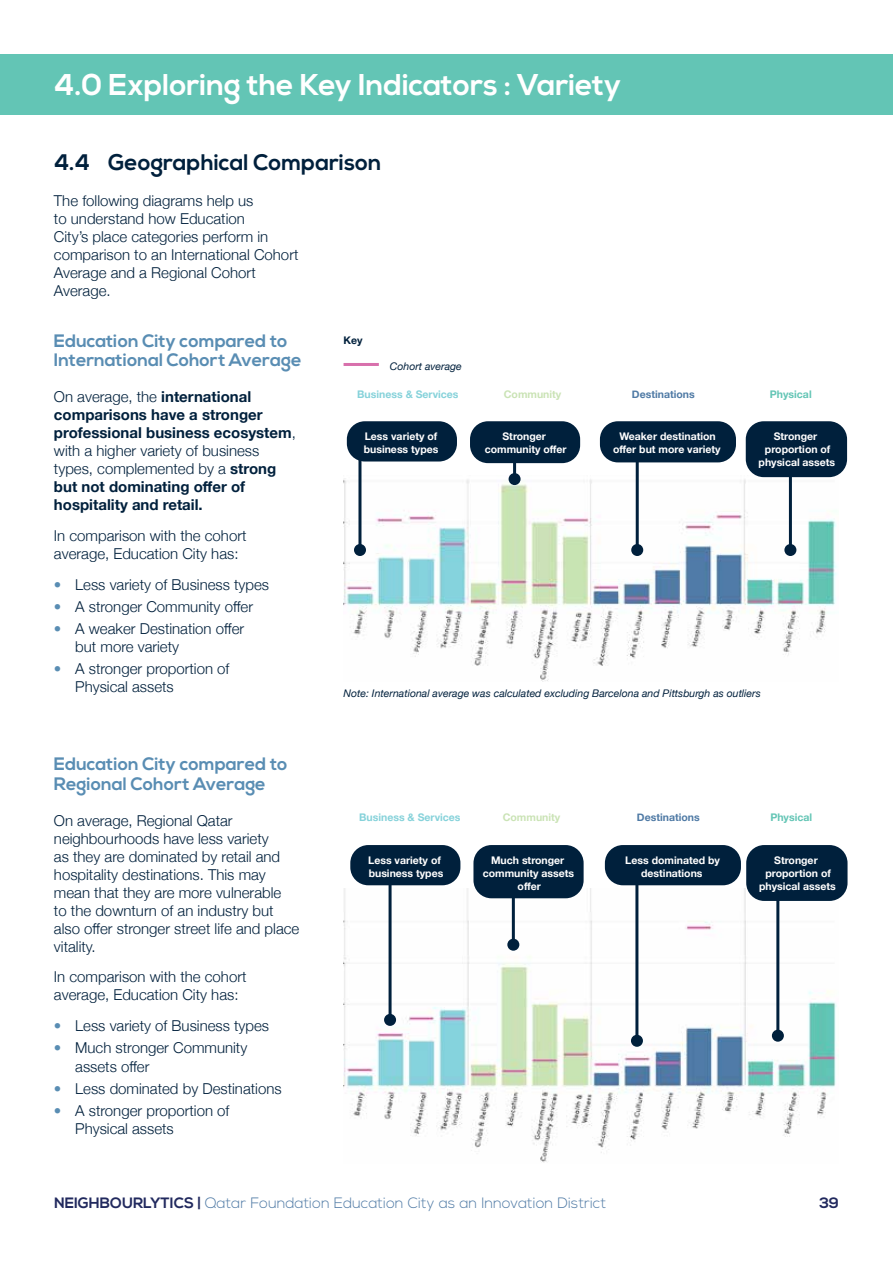
<style>
.page{position:relative;width:893px;height:1263px;background:#fff}
.page>*{position:absolute;margin:0;border:0;box-sizing:border-box;transform-origin:0 0}
.t1{font:700 30px "Nexa";color:#fff}
.t2{font:700 22.5px "Nexa";color:#00203c}
.t3{font:700 18px/19.5px "Nexa";color:#598db3}
.t4{font:300 15px/18px "Helvetica Neue";color:#00203c}
.t5{font:700 15px/18px "Helvetica Neue";color:#00203c}
.t6{font:300 15px "Nexa";color:#4f7aa5}
.t7{font:700 15px "Nexa";color:#21295e}
.t8{font:700 10.5px/13px "Helvetica Neue";color:#fff;text-align:center}
.t9{font:italic 10.5px "Helvetica Neue";color:#00203c}
.t10{font:700 10.5px "Helvetica Neue";color:#86d2da}
.t11{font:700 10.5px "Helvetica Neue";color:#4f7aa5}
.t12{font:700 10.5px "Helvetica Neue";color:#cae3b5}
.t13{font:700 10.5px "Helvetica Neue";color:#63c5b5}
.t14{font:700 10.5px "Helvetica Neue";color:#00203c}
.s1{font-weight:300}
.s2{color:#598db3}
.s3{font-weight:700;color:#21295e}
</style>
<div class="page">
<img style="left:344px;top:475px;width:494px;height:206px">
<div style="left:347px;top:421px;width:110px;height:40px;background:#00203c;border-radius:18px"></div>
<hr style="left:358px;top:458px;width:3px;height:92px;background:#00203c">
<div style="left:354px;top:544px;width:12px;height:12px;background:#00203c;border-radius:50%"></div>
<div style="left:470px;top:421px;width:110px;height:42px;background:#00203c;border-radius:18px"></div>
<hr style="left:513px;top:458px;width:3px;height:21px;background:#00203c">
<div style="left:509px;top:473px;width:12px;height:12px;background:#00203c;border-radius:50%"></div>
<div style="left:600px;top:421px;width:136px;height:41px;background:#00203c;border-radius:18px"></div>
<hr style="left:636px;top:458px;width:3px;height:92px;background:#00203c">
<div style="left:631px;top:544px;width:12px;height:12px;background:#00203c;border-radius:50%"></div>
<div style="left:746px;top:421px;width:101px;height:56px;background:#00203c;border-radius:18px"></div>
<hr style="left:789px;top:472px;width:3px;height:78px;background:#00203c">
<div style="left:784px;top:544px;width:12px;height:12px;background:#00203c;border-radius:50%"></div>
<img style="left:344px;top:888px;width:495px;height:275px">
<div style="left:350px;top:845px;width:110px;height:40px;background:#00203c;border-radius:18px"></div>
<hr style="left:389px;top:882px;width:3px;height:138px;background:#00203c">
<div style="left:384px;top:1014px;width:12px;height:12px;background:#00203c;border-radius:50%"></div>
<div style="left:473px;top:845px;width:111px;height:53px;background:#00203c;border-radius:18px"></div>
<hr style="left:512px;top:895px;width:3px;height:50px;background:#00203c">
<div style="left:507px;top:939px;width:12px;height:12px;background:#00203c;border-radius:50%"></div>
<div style="left:605px;top:845px;width:136px;height:40px;background:#00203c;border-radius:18px"></div>
<hr style="left:635px;top:882px;width:3px;height:159px;background:#00203c">
<div style="left:631px;top:1035px;width:12px;height:12px;background:#00203c;border-radius:50%"></div>
<div style="left:746px;top:845px;width:101px;height:56px;background:#00203c;border-radius:18px"></div>
<hr style="left:776px;top:896px;width:3px;height:140px;background:#00203c">
<div style="left:772px;top:1030px;width:12px;height:12px;background:#00203c;border-radius:50%"></div>
<div style="left:0;top:54px;width:893px;height:60px;background:#63c5b5"></div>
<hr style="left:344px;top:363px;width:35px;height:3px;background:#d870ac">
<h1 class="t1" style="left:54px;top:68px;width:569px">4.0 Exploring the Key Indicators : Variety</h1>
<h2 class="t2" style="left:54px;top:149px;width:329px">4.4 Geographical Comparison</h2>
<p class="t4" style="left:54px;top:190px;width:246px">The following diagrams help us<br>to understand how Education<br>City’s place categories perform in comparison to an International Cohort<br>Average and a Regional Cohort<br>Average.</p>
<p class="t3" style="left:54px;top:331px;width:249px">Education City compared to<br>International Cohort Average</p>
<p class="t14" style="left:344px;top:332px;width:21px">Key</p>
<p class="t9" style="left:390px;top:358px;width:73px">Cohort average</p>
<p class="t5" style="left:54px;top:388px;width:243px"><span class="s1">On average, the</span> international comparisons have a stronger professional business ecosystem<span class="s1">, with a higher variety of business types, complemented by a</span> strong but not dominating offer of hospitality and retail.</p>
<p class="t4" style="left:54px;top:525px;width:194px">In comparison with the cohort average, Education City has:</p>
<p class="t4" style="left:54px;top:574px;width:217px"><span class="s2">•</span> Less variety of Business types</p>
<p class="t4" style="left:54px;top:596px;width:201px"><span class="s2">•</span> A stronger Community offer</p>
<p class="t4" style="left:75px;top:619px;width:170px;text-indent:-21px"><span class="s2">•</span> A weaker Destination offer but more variety</p>
<p class="t4" style="left:75px;top:659px;width:156px;text-indent:-21px"><span class="s2">•</span> A stronger proportion of<br>Physical assets</p>
<p class="t3" style="left:54px;top:755px;width:235px">Education City compared to<br>Regional Cohort Average</p>
<p class="t4" style="left:54px;top:810px;width:247px">On average, Regional Qatar neighbourhoods have less variety<br>as they are dominated by retail and hospitality destinations. This may mean that they are more vulnerable<br>to the downturn of an industry but also offer stronger street life and place vitality.</p>
<p class="t4" style="left:54px;top:967px;width:194px">In comparison with the cohort average, Education City has:</p>
<p class="t4" style="left:54px;top:1016px;width:217px"><span class="s2">•</span> Less variety of Business types</p>
<p class="t4" style="left:75px;top:1038px;width:174px;text-indent:-21px"><span class="s2">•</span> Much stronger Community assets offer</p>
<p class="t4" style="left:54px;top:1078px;width:229px"><span class="s2">•</span> Less dominated by Destinations</p>
<p class="t4" style="left:75px;top:1100px;width:156px;text-indent:-21px"><span class="s2">•</span> A stronger proportion of<br>Physical assets</p>
<p class="t10" style="left:357px;top:386px;width:103px">Business &amp; Services</p>
<p class="t12" style="left:504px;top:386px;width:59px">Community</p>
<p class="t11" style="left:632px;top:386px;width:64px">Destinations</p>
<p class="t13" style="left:770px;top:386px;width:43px">Physical</p>
<p class="t8" style="left:364px;top:430px;width:76px;text-align:left">Less variety of business types</p>
<p class="t8" style="left:485px;top:430px;width:83px">Stronger community offer</p>
<p class="t8" style="left:613px;top:430px;width:109px">Weaker destination offer but more variety</p>
<p class="t8" style="left:759px;top:430px;width:78px">Stronger proportion of physical assets</p>
<p class="t9" style="left:344px;top:686px;width:419px">Note: International average was calculated excluding Barcelona and Pittsburgh as outliers</p>
<p class="t10" style="left:359px;top:809px;width:103px">Business &amp; Services</p>
<p class="t12" style="left:503px;top:809px;width:59px">Community</p>
<p class="t11" style="left:637px;top:809px;width:64px">Destinations</p>
<p class="t13" style="left:770px;top:809px;width:43px">Physical</p>
<p class="t8" style="left:368px;top:854px;width:77px;text-align:left">Less variety of business types</p>
<p class="t8" style="left:483px;top:854px;width:93px">Much stronger community assets offer</p>
<p class="t8" style="left:625px;top:854px;width:96px">Less dominated by destinations</p>
<p class="t8" style="left:759px;top:854px;width:78px">Stronger proportion of physical assets</p>
<p class="t6" style="left:54px;top:1194px;width:554px"><span class="s3">NEIGHBOURLYTICS |</span> Qatar Foundation Education City as an Innovation District</p>
<p class="t7" style="left:819px;top:1194px;width:21px">39</p>
</div>
